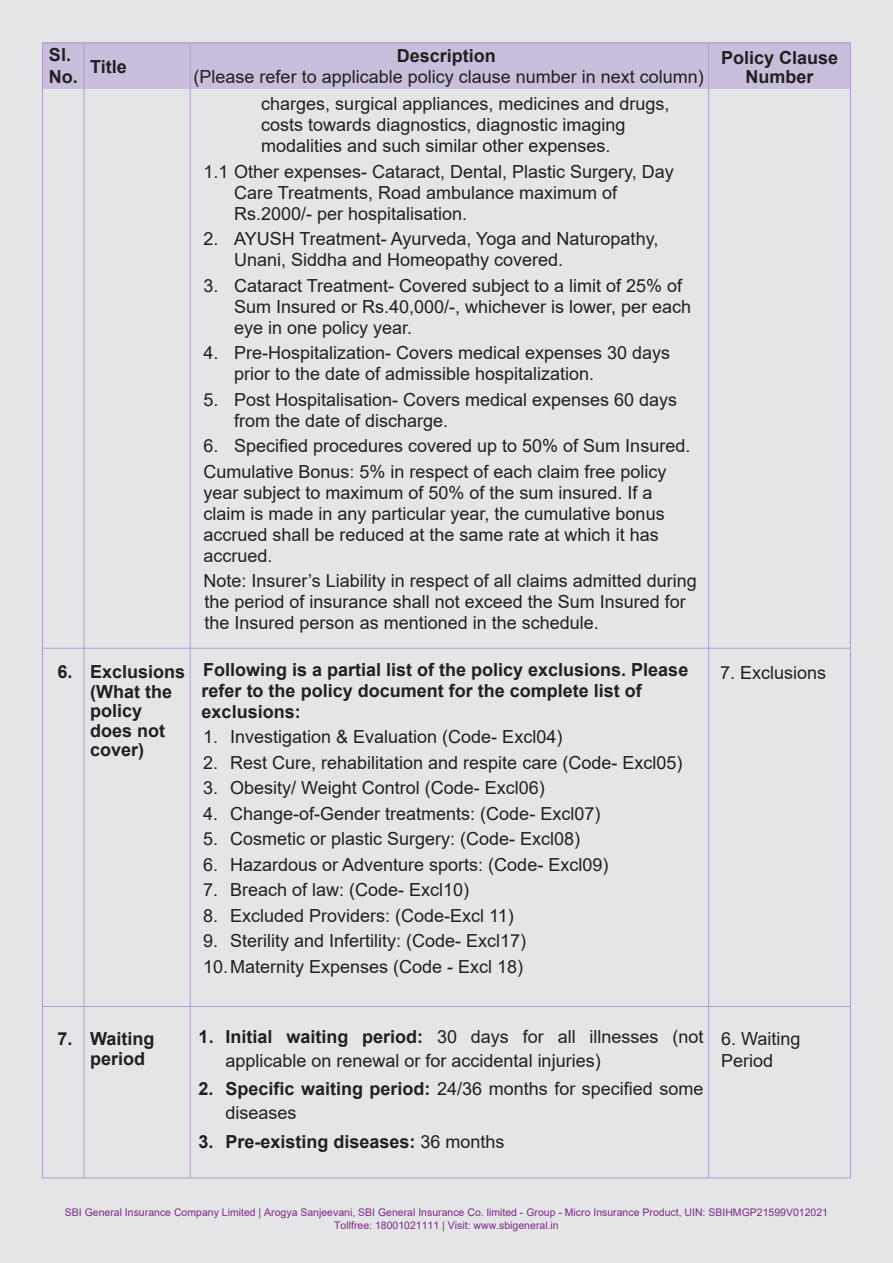
<style>
.page{position:relative;width:893px;height:1263px;background:#e4e5e7}
.page>*{position:absolute;margin:0;border:0;box-sizing:border-box;transform-origin:0 0}
.t1{font:18px/21px "Arial";color:#231f20}
.t2{font:700 18px/19.5px "Arial";color:#231f20}
.t3{font:10.5px/12.6px "Arial";color:#7f2987;text-align:center}
.s1{font-weight:700}
.s2{font-weight:400}
</style>
<div class="page">
<div style="left:43px;top:43px;width:807px;height:46px;background:#c9bedc"></div>
<hr style="left:708px;top:43px;width:1px;height:1135px;background:#b09ecb">
<hr style="left:83px;top:43px;width:1px;height:1135px;background:#b09ecb">
<hr style="left:190px;top:43px;width:1px;height:1135px;background:#b09ecb">
<hr style="left:43px;top:648px;width:807px;height:1px;background:#b09ecb">
<hr style="left:43px;top:1006px;width:807px;height:1px;background:#b09ecb">
<p class="t2" style="left:49px;top:45px;width:30px;line-height:21.6px">Sl.<br>No.</p>
<p class="t2" style="left:90px;top:57px;width:38px">Title</p>
<p class="t2" style="left:721px;top:48px;width:119px;text-align:center">Policy Clause<br>Number</p>
<p class="t2" style="left:397px;top:46px;width:101px">Description</p>
<p class="t1" style="left:194px;top:66px;width:512px">(Please refer to applicable policy clause number in next column)</p>
<p class="t1" style="left:261px;top:93px;width:410px">charges, surgical appliances, medicines and drugs, costs towards diagnostics, diagnostic imaging modalities and such similar other expenses.</p>
<p class="t1" style="left:234px;top:161px;width:441px;text-indent:-31px">1.1 Other expenses- Cataract, Dental, Plastic Surgery, Day<br>Care Treatments, Road ambulance maximum of<br>Rs.2000/- per hospitalisation.</p>
<p class="t1" style="left:234px;top:228px;width:426px;text-indent:-31px">2. AYUSH Treatment- Ayurveda, Yoga and Naturopathy,<br>Unani, Siddha and Homeopathy covered.</p>
<p class="t1" style="left:234px;top:275px;width:459px;text-indent:-31px">3. Cataract Treatment- Covered subject to a limit of 25% of<br>Sum Insured or Rs.40,000/-, whichever is lower, per each eye in one policy year.</p>
<p class="t1" style="left:234px;top:342px;width:438px;text-indent:-31px">4. Pre-Hospitalization- Covers medical expenses 30 days prior to the date of admissible hospitalization.</p>
<p class="t1" style="left:234px;top:389px;width:445px;text-indent:-31px">5. Post Hospitalisation- Covers medical expenses 60 days from the date of discharge.</p>
<p class="t1" style="left:203px;top:433px;width:488px;line-height:25.5px">6. Specified procedures covered up to 50% of Sum Insured.<br>Cumulative Bonus: 5% in respect of each claim free policy</p>
<p class="t1" style="left:203px;top:482px;width:463px">year subject to maximum of 50% of the sum insured. If a claim is made in any particular year, the cumulative bonus accrued shall be reduced at the same rate at which it has accrued.</p>
<p class="t1" style="left:203px;top:570px;width:495px">Note: Insurer’s Liability in respect of all claims admitted during the period of insurance shall not exceed the Sum Insured for the Insured person as mentioned in the schedule.</p>
<p class="t2" style="left:90px;top:662px;width:97px;text-indent:-33px">6. Exclusions (What the policy does not cover)</p>
<p class="t2" style="left:203px;top:660px;width:487px">Following is a partial list of the policy exclusions. Please</p>
<p class="t1" style="left:720px;top:662px;width:108px">7. Exclusions</p>
<p class="t2" style="left:202px;top:680px;width:442px;line-height:21px">refer to the policy document for the complete list of exclusions:</p>
<p class="t1" style="left:203px;top:726px;width:361px">1. Investigation &amp; Evaluation (Code- Excl04)</p>
<p class="t1" style="left:203px;top:752px;width:481px">2. Rest Cure, rehabilitation and respite care (Code- Excl05)</p>
<p class="t1" style="left:203px;top:777px;width:343px">3. Obesity/ Weight Control (Code- Excl06)</p>
<p class="t1" style="left:203px;top:803px;width:399px">4. Change-of-Gender treatments: (Code- Excl07)</p>
<p class="t1" style="left:203px;top:828px;width:379px">5. Cosmetic or plastic Surgery: (Code- Excl08)</p>
<p class="t1" style="left:203px;top:854px;width:407px">6. Hazardous or Adventure sports: (Code- Excl09)</p>
<p class="t1" style="left:203px;top:879px;width:268px">7. Breach of law: (Code- Excl10)</p>
<p class="t1" style="left:203px;top:905px;width:312px">8. Excluded Providers: (Code-Excl 11)</p>
<p class="t1" style="left:203px;top:930px;width:325px">9. Sterility and Infertility: (Code- Excl17)</p>
<p class="t1" style="left:203px;top:956px;width:322px">10. Maternity Expenses (Code - Excl 18)</p>
<p class="t2" style="left:90px;top:1029px;width:66px">Waiting period</p>
<p class="t1" style="left:225px;top:1024px;width:479px;line-height:24px;text-indent:-27px"><span class="s1">1. Initial waiting period:</span> 30 days for all illnesses (not applicable on renewal or for accidental injuries)</p>
<p class="t1" style="left:225px;top:1077px;width:479px;line-height:24px;text-indent:-27px"><span class="s1">2. Specific waiting period:</span> 24/36 months for specified some diseases</p>
<p class="t2" style="left:199px;top:1132px;width:307px">3. Pre-existing diseases: <span class="s2">36 months</span></p>
<p class="t2" style="left:58px;top:1029px;width:17px">7.</p>
<p class="t1" style="left:721px;top:1028px;width:81px;line-height:21.6px">6. Waiting<br>Period</p>
<p class="t3" style="left:65px;top:1206px;width:765px">SBI General Insurance Company Limited | Arogya Sanjeevani, SBI General Insurance Co. limited - Group - Micro Insurance Product, UIN: SBIHMGP21599V012021<br>Tollfree: 18001021111 | Visit: www.sbigeneral.in</p>
</div>
